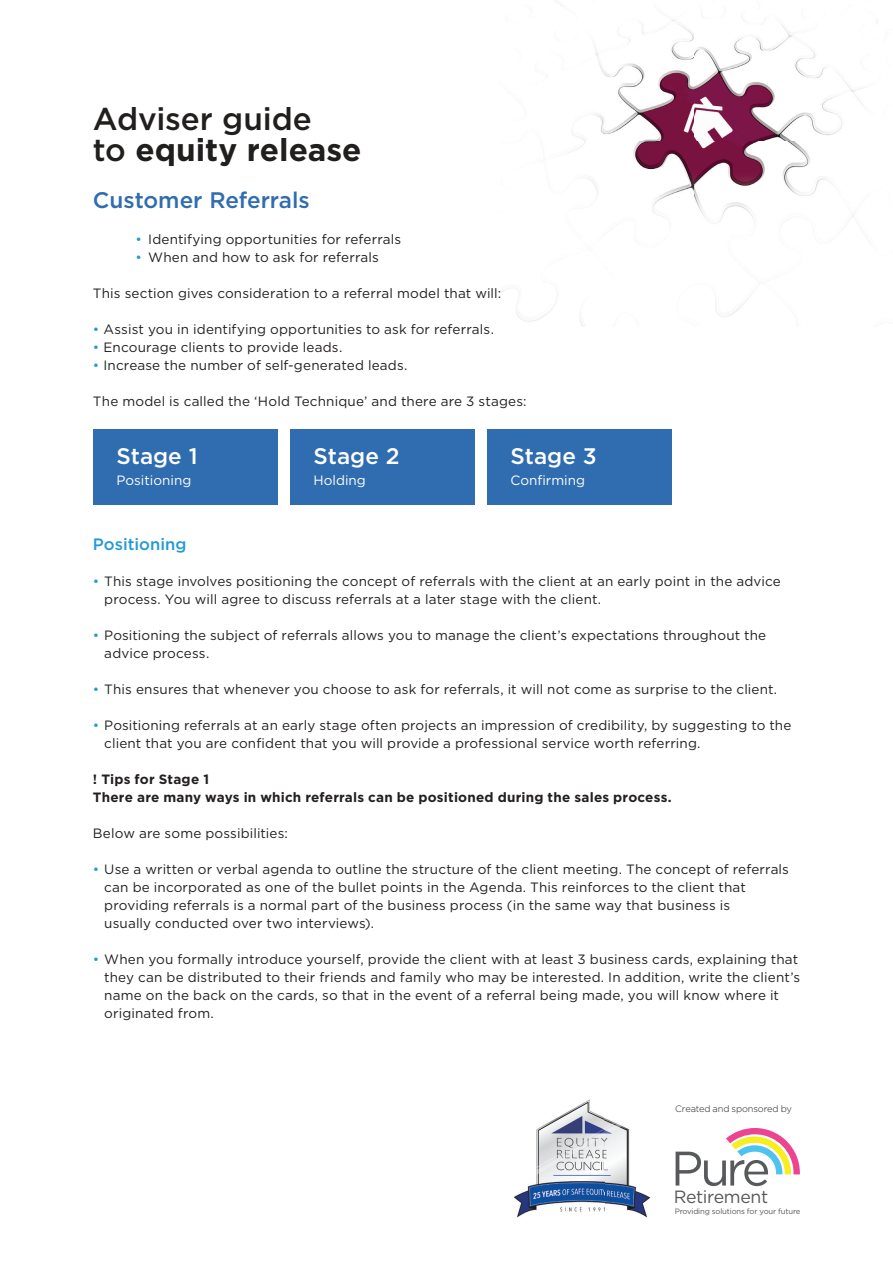
<style>
.page{position:relative;width:893px;height:1263px;background:#fff}
.page>*{position:absolute;margin:0;border:0;box-sizing:border-box;transform-origin:0 0}
.t1{font:500 31.5px/31.5px "Gotham";letter-spacing:-.005em;color:#211e1e}
.t2{font:500 22.5px "Gotham";color:#fff}
.t3{font:500 22.5px "Gotham";color:#2f6db0}
.t4{font:17.7px "Gotham";letter-spacing:-.02em;color:#58595b}
.t5{font:500 16.5px "Gotham";color:#249ad5}
.t6{font:13.5px/18px "Gotham";letter-spacing:.01em;color:#231f20}
.t7{font:700 13.5px/18px "Gotham";letter-spacing:.015em;color:#231f20}
.t8{font:13.5px "Gotham";color:#fff}
.t9{font:300 9.3px "Gotham";letter-spacing:-.01em;color:#211e1e}
.t10{font:7.65px "Gotham";letter-spacing:-.02em;color:#58595b}
.s1{font-weight:700}
.s2{color:#249ad5}
</style>
<div class="page">
<img style="left:501px;top:0;width:377px;height:327px">
<svg style="left:676px;top:1128px;width:124px;height:58px"></svg>
<img style="left:514px;top:1099px;width:136px;height:118px">
<div style="left:93px;top:429px;width:185px;height:75px;background:#2f6db0"></div>
<div style="left:290px;top:429px;width:185px;height:75px;background:#2f6db0"></div>
<div style="left:487px;top:429px;width:185px;height:75px;background:#2f6db0"></div>
<h1 class="t1" style="left:93px;top:102px;width:270px">Adviser guide<br>to <span class="s1">equity release</span></h1>
<h2 class="t3" style="left:93px;top:185px;width:218px">Customer Referrals</h2>
<p class="t6" style="left:135px;top:230px;width:267px"><span class="s2">•</span> Identifying opportunities for referrals</p>
<p class="t6" style="left:135px;top:248px;width:245px"><span class="s2">•</span> When and how to ask for referrals</p>
<p class="t6" style="left:93px;top:284px;width:410px">This section gives consideration to a referral model that will:</p>
<p class="t6" style="left:93px;top:320px;width:402px"><span class="s2">•</span> Assist you in identifying opportunities to ask for referrals.</p>
<p class="t6" style="left:93px;top:338px;width:251px"><span class="s2">•</span> Encourage clients to provide leads.</p>
<p class="t6" style="left:93px;top:356px;width:316px"><span class="s2">•</span> Increase the number of self-generated leads.</p>
<p class="t6" style="left:93px;top:392px;width:435px">The model is called the ‘Hold Technique’ and there are 3 stages:</p>
<h2 class="t2" style="left:116px;top:441px;width:83px">Stage 1</h2>
<p class="t8" style="left:116px;top:471px;width:76px">Positioning</p>
<h2 class="t2" style="left:313px;top:441px;width:87px">Stage 2</h2>
<p class="t8" style="left:313px;top:471px;width:54px">Holding</p>
<h2 class="t2" style="left:510px;top:441px;width:88px">Stage 3</h2>
<p class="t8" style="left:510px;top:471px;width:76px">Confirming</p>
<p class="t5" style="left:93px;top:533px;width:95px">Positioning</p>
<p class="t6" style="left:104px;top:572px;width:678px;text-indent:-11px"><span class="s2">•</span> This stage involves positioning the concept of referrals with the client at an early point in the advice process. You will agree to discuss referrals at a later stage with the client.</p>
<p class="t6" style="left:104px;top:626px;width:663px;text-indent:-11px"><span class="s2">•</span> Positioning the subject of referrals allows you to manage the client’s expectations throughout the advice process.</p>
<p class="t6" style="left:93px;top:680px;width:686px"><span class="s2">•</span> This ensures that whenever you choose to ask for referrals, it will not come as surprise to the client.</p>
<p class="t6" style="left:104px;top:716px;width:689px;text-indent:-11px"><span class="s2">•</span> Positioning referrals at an early stage often projects an impression of credibility, by suggesting to the client that you are confident that you will provide a professional service worth referring.</p>
<p class="t7" style="left:93px;top:770px;width:580px">! Tips for Stage 1<br>There are many ways in which referrals can be positioned during the sales process.</p>
<p class="t6" style="left:93px;top:824px;width:197px">Below are some possibilities:</p>
<p class="t6" style="left:104px;top:860px;width:686px;text-indent:-11px"><span class="s2">•</span> Use a written or verbal agenda to outline the structure of the client meeting. The concept of referrals can be incorporated as one of the bullet points in the Agenda. This reinforces to the client that providing referrals is a normal part of the business process (in the same way that business is<br>usually conducted over two interviews).</p>
<p class="t6" style="left:104px;top:950px;width:697px;text-indent:-11px"><span class="s2">•</span> When you formally introduce yourself, provide the client with at least 3 business cards, explaining that they can be distributed to their friends and family who may be interested. In addition, write the client’s name on the back on the cards, so that in the event of a referral being made, you will know where it originated from.</p>
<p class="t9" style="left:675px;top:1103px;width:118px">Created and sponsored by</p>
<h3 class="t4" style="left:674px;top:1185px;width:96px">Retirement</h3>
<p class="t10" style="left:675px;top:1206px;width:127px">Providing solutions for your future</p>
</div>
